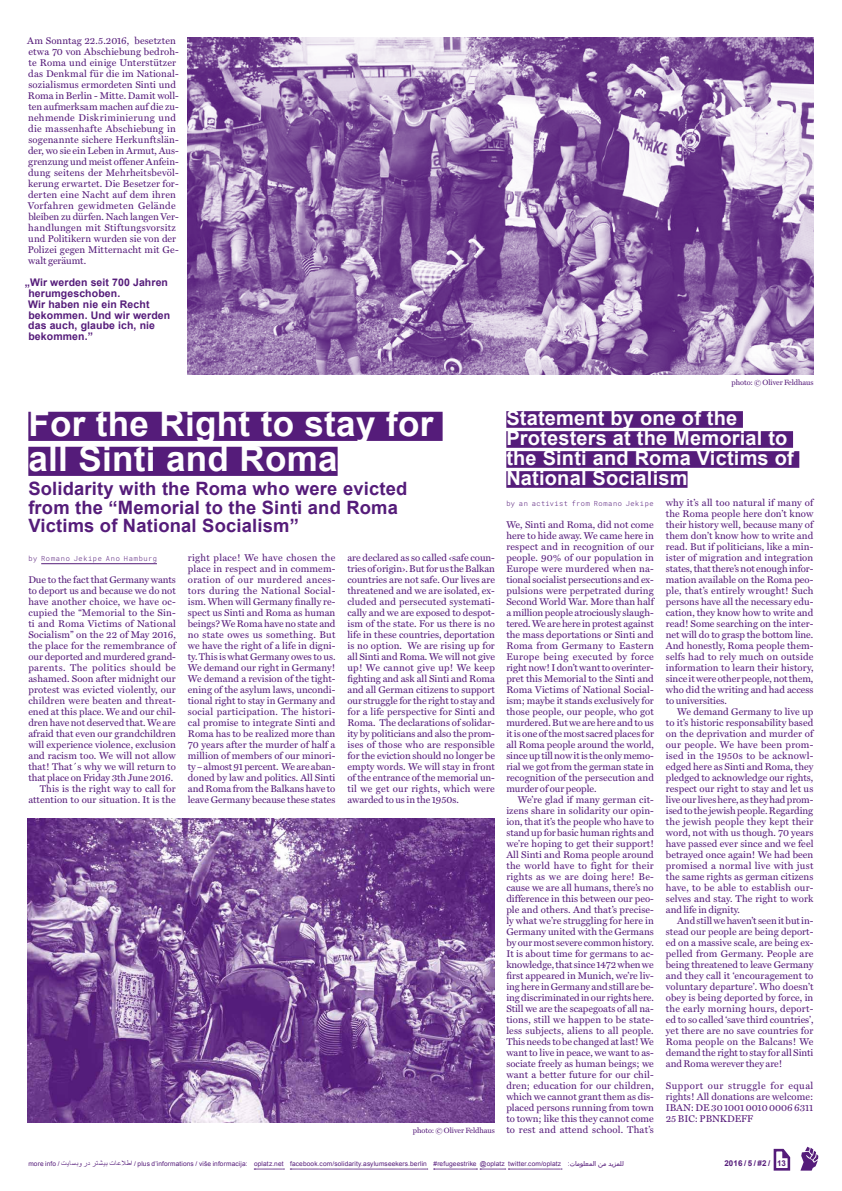
<style>
.page{position:relative;width:842px;height:1191px;background:#fff}
.page>*{position:absolute;margin:0;border:0;box-sizing:border-box;transform-origin:0 0}
.t1{font:700 35px/35px "Arial";letter-spacing:.01em;color:#fff}
.t2{font:700 20px/20px "Arial";letter-spacing:.01em;color:#fff}
.t3{font:700 18.4px/18.4px "Arial";letter-spacing:.01em;color:#551c7a}
.t4{font:700 10.5px/10.5px "Arial";letter-spacing:.01em;color:#551c7a}
.t5{font:9.8px/11px "Miller Text Roman";letter-spacing:.005em;color:#551c7a;text-align:justify}
.t6{font:700 8px "Arial";letter-spacing:.025em;color:#551c7a}
.t7{font:7.6px "Miller Text Roman";letter-spacing:-.01em;color:#551c7a}
.t8{font:7.5px "Arial";color:#551c7a}
.t9{font:300 7px "Roboto Mono";letter-spacing:.08em;color:#551c7a}
.t10{font:6.6px "Arial";letter-spacing:.02em;color:#551c7a}
.s1{font-family:"Arial Unicode MS";font-size:6.9px}
</style>
<div class="page">
<svg style="left:254px;top:1168px;width:30px;height:1px"></svg>
<svg style="left:290px;top:1168px;width:138px;height:1px"></svg>
<svg style="left:434px;top:1168px;width:128px;height:1px"></svg>
<svg style="left:773px;top:1148px;width:18px;height:23px"></svg>
<svg style="left:800px;top:1146px;width:18px;height:24px"></svg>
<div style="left:506px;top:411px;width:237px;height:17px;background:#551c7a"></div>
<div style="left:506px;top:431px;width:287px;height:17px;background:#551c7a"></div>
<div style="left:506px;top:451px;width:293px;height:17px;background:#551c7a"></div>
<div style="left:506px;top:471px;width:181px;height:17px;background:#551c7a"></div>
<img style="left:188px;top:37px;width:625px;height:337px">
<hr style="left:41px;top:563px;width:116px;height:1px;background:#551c7a">
<div style="left:28px;top:412px;width:415px;height:29px;background:#551c7a"></div>
<div style="left:28px;top:447px;width:310px;height:29px;background:#551c7a"></div>
<img style="left:28px;top:818px;width:467px;height:304px">
<p class="t5" style="left:27px;top:35px;width:153px;text-align:left">Am Sonntag 22.5.2016, besetzten etwa 70 von Abschiebung bedroh&shy;te Roma und einige Unterstützer das Denkmal für die im National&shy;sozialismus ermordeten Sinti und<br>Roma in Berlin - Mitte. Damit woll&shy;ten aufmerksam machen auf die zu&shy;nehmende Diskriminierung und die massenhafte Abschiebung in sogenannte sichere Herkunftslän&shy;der, wo sie ein Leben in Armut, Aus&shy;grenzung und meist offener Anfein&shy;dung seitens der Mehrheitsbevöl&shy;kerung erwartet. Die Besetzer for&shy;derten eine Nacht auf dem ihren<br>Vorfahren gewidmeten Gelände bleiben zu dürfen. Nach langen Ver&shy;handlungen mit Stiftungsvorsitz und Politikern wurden sie von der<br>Polizei gegen Mitternacht mit Ge&shy;walt geräumt.</p>
<p class="t4" style="left:28px;top:277px;width:141px;text-indent:-4px">„Wir werden seit 700 Jahren herumgeschoben.</p>
<p class="t4" style="left:28px;top:299px;width:144px">Wir haben nie ein Recht bekommen. Und wir werden das auch, glaube ich, nie bekommen.”</p>
<h1 class="t1" style="left:28px;top:407px;width:406px">For the Right to stay for all Sinti and Roma</h1>
<h3 class="t3" style="left:28px;top:480px;width:381px">Solidarity with the Roma who were evicted from the “Memorial to the Sinti and Roma<br>Victims of National Socialism”</h3>
<p class="t9" style="left:28px;top:554px;width:130px">by Romano Jekipe Ano Hamburg</p>
<p class="t5" style="left:28px;top:574px;width:149px;text-align:right">Due to the fact that Germany wants to deport us and because we do not have another choice, we have oc&shy;cupied the “Memorial to the Sin&shy;ti and Roma Victims of National Socialism” on the 22 of May 2016, the place for the remembrance of our deported and murdered grand&shy;parents. The politics should be ashamed. Soon after midnight our protest was evicted violently, our children were beaten and threat&shy;ened at this place. We and our chil&shy;dren have not deserved that. We are afraid that even our grandchildren will experience violence, exclusion and racism too. We will not allow that! That´s why we will return to that place on Friday 3th June 2016.<br>This is the right way to call for attention to our situation. It is the</p>
<p class="t5" style="left:188px;top:552px;width:149px">right place! We have chosen the place in respect and in commem&shy;oration of our murdered ances&shy;tors during the National Social&shy;ism. When will Germany finally re&shy;spect us Sinti and Roma as human beings? We Roma have no state and no state owes us something. But we have the right of a life in digni&shy;ty. This is what Germany owes to us.<br>We demand our right in Germany!<br>We demand a revision of the tight&shy;ening of the asylum laws, uncondi&shy;tional right to stay in Germany and social participation. The histori&shy;cal promise to integrate Sinti and Roma has to be realized more than 70 years after the murder of half a million of members of our minori&shy;ty – almost 91 percent. We are aban&shy;doned by law and politics. All Sinti and Roma from the Balkans have to leave Germany because these states</p>
<p class="t5" style="left:347px;top:552px;width:149px">are declared as so called ‹safe coun&shy;tries of origin›. But for us the Balkan countries are not safe. Our lives are threatened and we are isolated, ex&shy;cluded and persecuted systemati&shy;cally and we are exposed to despot&shy;ism of the state. For us there is no life in these countries, deportation is no option. We are rising up for all Sinti and Roma. We will not give up! We cannot give up! We keep fighting and ask all Sinti and Roma and all German citizens to support our struggle for the right to stay and for a life perspective for Sinti and Roma. The declarations of solidar&shy;ity by politicians and also the prom&shy;ises of those who are responsible for the eviction should no longer be empty words. We will stay in front of the entrance of the memorial un&shy;til we get our rights, which were awarded to us in the 1950s.</p>
<p class="t7" style="left:413px;top:1126px;width:84px">photo: © Oliver Feldhaus</p>
<p class="t7" style="left:731px;top:378px;width:84px">photo: © Oliver Feldhaus</p>
<h2 class="t2" style="left:506px;top:409px;width:289px">Statement by one of the<br>Protesters at the Memorial to the Sinti and Roma Victims of<br>National Socialism</h2>
<p class="t9" style="left:506px;top:499px;width:149px">by an activist from Romano Jekipe</p>
<p class="t5" style="left:506px;top:519px;width:149px">We, Sinti and Roma, did not come here to hide away. We came here in respect and in recognition of our people. 90% of our population in Europe were murdered when na&shy;tional socialist persecutions and ex&shy;pulsions were perpetrated during Second World War. More than half a million people atrociously slaugh&shy;tered. We are here in protest against the mass deportations or Sinti and Roma from Germany to Eastern Europe being executed by force right now! I don’t want to overinter&shy;pret this Memorial to the Sinti and Roma Victims of National Social&shy;ism; maybe it stands exclusively for those people, our people, who got murdered. But we are here and to us it is one of the most sacred places for all Roma people around the world, since up till now it is the only memo&shy;rial we got from the german state in recognition of the persecution and murder of our people.</p>
<p class="t5" style="left:506px;top:794px;width:149px;text-indent:11px">We’re glad if many german cit&shy;izens share in solidarity our opin&shy;ion, that it’s the people who have to stand up for basic human rights and we’re hoping to get their support!<br>All Sinti and Roma people around the world have to fight for their rights as we are doing here! Be&shy;cause we are all humans, there’s no difference in this between our peo&shy;ple and others. And that’s precise&shy;ly what we’re struggling for here in Germany united with the Germans by our most severe common history.<br>It is about time for germans to ac&shy;knowledge, that since 1472 when we first appeared in Munich, we’re liv&shy;ing here in Germany and still are be&shy;ing discriminated in our rights here.<br>Still we are the scapegoats of all na&shy;tions, still we happen to be state&shy;less subjects, aliens to all people.<br>This needs to be changed at last! We want to live in peace, we want to as&shy;sociate freely as human beings; we want a better future for our chil&shy;dren; education for our children, which we cannot grant them as dis&shy;placed persons running from town to town; like this they cannot come to rest and attend school. That’s</p>
<p class="t5" style="left:666px;top:497px;width:149px">why it’s all too natural if many of the Roma people here don’t know their history well, because many of them don’t know how to write and read. But if politicians, like a min&shy;ister of migration and integration states, that there’s not enough infor&shy;mation available on the Roma peo&shy;ple, that’s entirely wrought! Such persons have all the necessary edu&shy;cation, they know how to write and read! Some searching on the inter&shy;net will do to grasp the bottom line.<br>And honestly, Roma people them&shy;selfs had to rely much on outside information to learn their history, since it were other people, not them, who did the writing and had access to universities.</p>
<p class="t5" style="left:666px;top:706px;width:149px;text-indent:11px">We demand Germany to live up to it’s historic responsability based on the deprivation and murder of our people. We have been prom&shy;ised in the 1950s to be acknowl&shy;edged here as Sinti and Roma, they pledged to acknowledge our rights, respect our right to stay and let us live our lives here, as they had prom&shy;ised to the jewish people. Regarding the jewish people they kept their word, not with us though. 70 years have passed ever since and we feel betrayed once again! We had been promised a normal live with just the same rights as german citizens have, to be able to establish our&shy;selves and stay. The right to work and life in dignity.</p>
<p class="t5" style="left:666px;top:915px;width:149px;text-indent:11px">And still we haven’t seen it but in&shy;stead our people are being deport&shy;ed on a massive scale, are being ex&shy;pelled from Germany. People are being threatened to leave Germany and they call it ‘encouragement to voluntary departure’. Who doesn’t obey is being deported by force, in the early morning hours, deport&shy;ed to so called ‘save third countries’, yet there are no save countries for Roma people on the Balcans! We demand the right to stay for all Sinti and Roma werever they are!</p>
<p class="t5" style="left:666px;top:1080px;width:149px">Support our struggle for equal rights! All donations are welcome:<br>IBAN: DE 30 1001 0010 0006 6311<br>25 BIC: PBNKDEFF</p>
<p class="t10" style="left:28px;top:1159px;width:33px">more info /</p>
<p class="t8" style="left:61px;top:1158px;width:73px">ت سا ی وب در شتر ب ی ت ا لعا اط</p>
<p class="t10" style="left:134px;top:1159px;width:491px">/ plus d’informations / više informacija: oplatz.net facebook.com/solidarity.asylumseekers.berlin #refugeestrike @oplatz twitter.com/oplatz <span class="s1">:ت ا لمعلوما نم ل لمزيد</span></p>
<p class="t6" style="left:724px;top:1158px;width:63px">2016 / 5 / #2 / 13</p>
</div>
